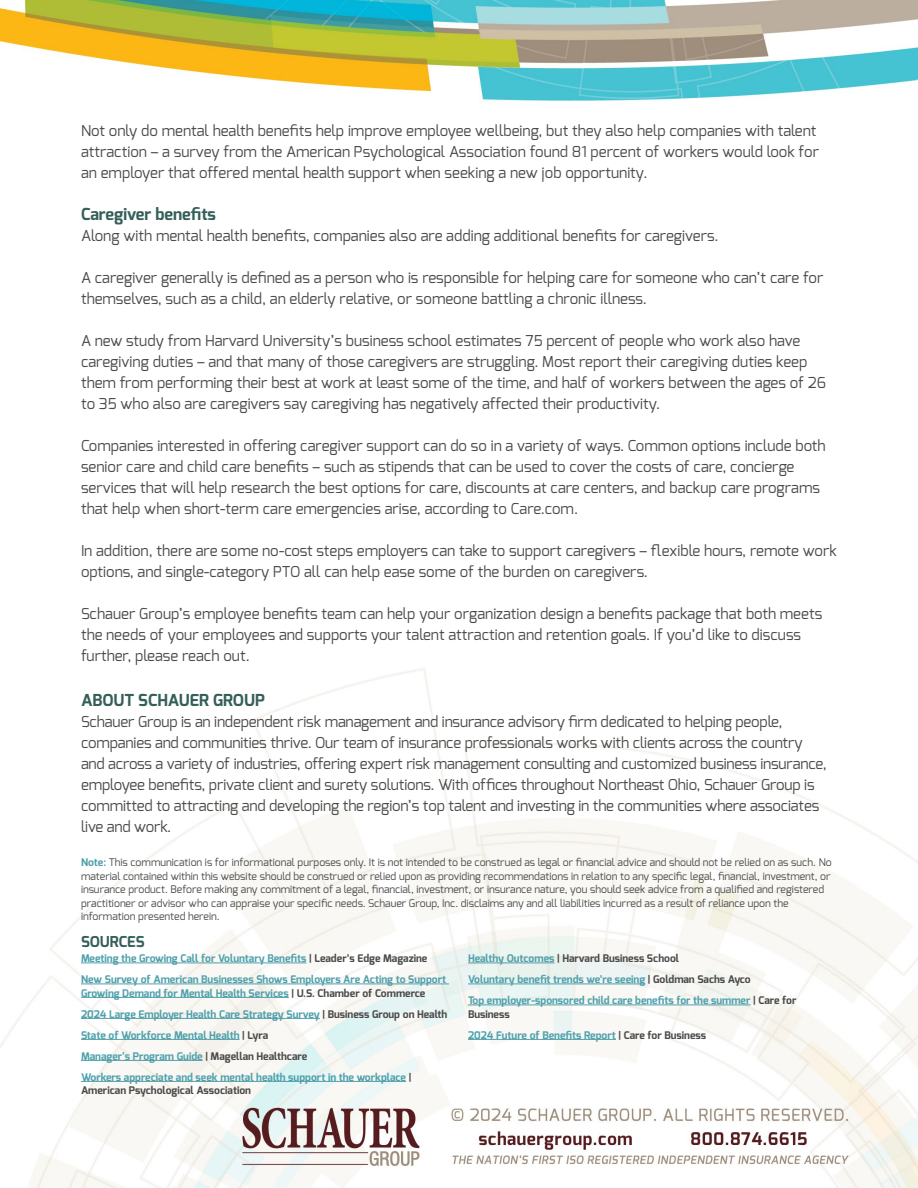
<style>
.page{position:relative;width:918px;height:1188px;background:#fff}
.page>*{position:absolute;margin:0;border:0;box-sizing:border-box;transform-origin:0 0}
.t1{font:700 16.5px "Exo";color:#355f59}
.t2{font:15px/21px "Exo";color:#4a4a49}
.t3{font:700 15px "Exo";color:#355f59}
.t4{font:10.5px/13.5px "Exo";color:#4a4a49}
.t5{font:700 10.5px/21px "Exo";color:#4fa0ab}
.t6{font:700 10.5px "Exo";color:#4a4a49}
.s1{font-weight:700;color:#4fa0ab}
.s2{color:#4a4a49}
</style>
<div class="page">
<img style="left:0;top:0;width:918px;height:1188px">
<hr style="left:81px;top:963px;width:226px;height:1px;background:#4fa0ab">
<hr style="left:81px;top:984px;width:368px;height:1px;background:#4fa0ab">
<hr style="left:81px;top:997px;width:208px;height:1px;background:#4fa0ab">
<hr style="left:81px;top:1018px;width:239px;height:1px;background:#4fa0ab">
<hr style="left:81px;top:1039px;width:159px;height:1px;background:#4fa0ab">
<hr style="left:81px;top:1060px;width:122px;height:1px;background:#4fa0ab">
<hr style="left:81px;top:1081px;width:325px;height:1px;background:#4fa0ab">
<hr style="left:468px;top:963px;width:87px;height:1px;background:#4fa0ab">
<hr style="left:468px;top:984px;width:177px;height:1px;background:#4fa0ab">
<hr style="left:468px;top:1005px;width:283px;height:1px;background:#4fa0ab">
<hr style="left:468px;top:1039px;width:148px;height:1px;background:#4fa0ab">
<p class="t2" style="left:81px;top:120px;width:740px">Not only do mental health benefits help improve employee wellbeing, but they also help companies with talent attraction – a survey from the American Psychological Association found 81 percent of workers would look for an employer that offered mental health support when seeking a new job opportunity.</p>
<p class="t1" style="left:81px;top:203px;width:137px">Caregiver benefits</p>
<p class="t2" style="left:81px;top:225px;width:639px">Along with mental health benefits, companies also are adding additional benefits for caregivers.</p>
<p class="t2" style="left:81px;top:267px;width:744px">A caregiver generally is defined as a person who is responsible for helping care for someone who can’t care for themselves, such as a child, an elderly relative, or someone battling a chronic illness.</p>
<p class="t2" style="left:81px;top:330px;width:747px">A new study from Harvard University’s business school estimates 75 percent of people who work also have caregiving duties – and that many of those caregivers are struggling. Most report their caregiving duties keep them from performing their best at work at least some of the time, and half of workers between the ages of 26 to 35 who also are caregivers say caregiving has negatively affected their productivity.</p>
<p class="t2" style="left:81px;top:435px;width:746px">Companies interested in offering caregiver support can do so in a variety of ways. Common options include both senior care and child care benefits – such as stipends that can be used to cover the costs of care, concierge services that will help research the best options for care, discounts at care centers, and backup care programs that help when short-term care emergencies arise, according to Care.com.</p>
<p class="t2" style="left:81px;top:540px;width:757px">In addition, there are some no-cost steps employers can take to support caregivers – flexible hours, remote work options, and single-category PTO all can help ease some of the burden on caregivers.</p>
<p class="t2" style="left:81px;top:603px;width:743px">Schauer Group’s employee benefits team can help your organization design a benefits package that both meets the needs of your employees and supports your talent attraction and retention goals. If you’d like to discuss further, please reach out.</p>
<p class="t1" style="left:81px;top:689px;width:185px">ABOUT SCHAUER GROUP</p>
<p class="t2" style="left:81px;top:711px;width:747px">Schauer Group is an independent risk management and insurance advisory firm dedicated to helping people, companies and communities thrive. Our team of insurance professionals works with clients across the country and across a variety of industries, offering expert risk management consulting and customized business insurance, employee benefits, private client and surety solutions. With offices throughout Northeast Ohio, Schauer Group is committed to attracting and developing the region’s top talent and investing in the communities where associates live and work.</p>
<p class="t4" style="left:81px;top:856px;width:752px"><span class="s1">Note:</span> This communication is for informational purposes only. It is not intended to be construed as legal or financial advice and should not be relied on as such. No material contained within this website should be construed or relied upon as providing recommendations in relation to any specific legal, financial, investment, or insurance product. Before making any commitment of a legal, financial, investment, or insurance nature, you should seek advice from a qualified and registered practitioner or advisor who can appraise your specific needs. Schauer Group, Inc. disclaims any and all liabilities incurred as a result of reliance upon the information presented herein.</p>
<p class="t3" style="left:81px;top:932px;width:65px">SOURCES</p>
<p class="t5" style="left:81px;top:948px;width:367px">Meeting the Growing Call for Voluntary Benefits <span class="s2">| Leader’s Edge Magazine<br></span>New Survey of American Businesses Shows Employers Are Acting to Support</p>
<p class="t5" style="left:81px;top:982px;width:368px">Growing Demand for Mental Health Services <span class="s2">| U.S. Chamber of Commerce </span>2024 Large Employer Health Care Strategy Survey <span class="s2">| Business Group on Health </span>State of Workforce Mental Health <span class="s2">| Lyra<br></span>Manager’s Program Guide <span class="s2">| Magellan Healthcare<br></span>Workers appreciate and seek mental health support in the workplace <span class="s2">|</span></p>
<p class="t6" style="left:81px;top:1084px;width:172px">American Psychological Association</p>
<p class="t5" style="left:468px;top:948px;width:330px">Healthy Outcomes <span class="s2">| Harvard Business School<br></span>Voluntary benefit trends we’re seeing <span class="s2">| Goldman Sachs Ayco<br></span>Top employer-sponsored child care benefits for the summer <span class="s2">| Care for</span></p>
<p class="t5" style="left:468px;top:1003px;width:240px"><span class="s2">Business<br></span>2024 Future of Benefits Report <span class="s2">| Care for Business</span></p>
</div>
